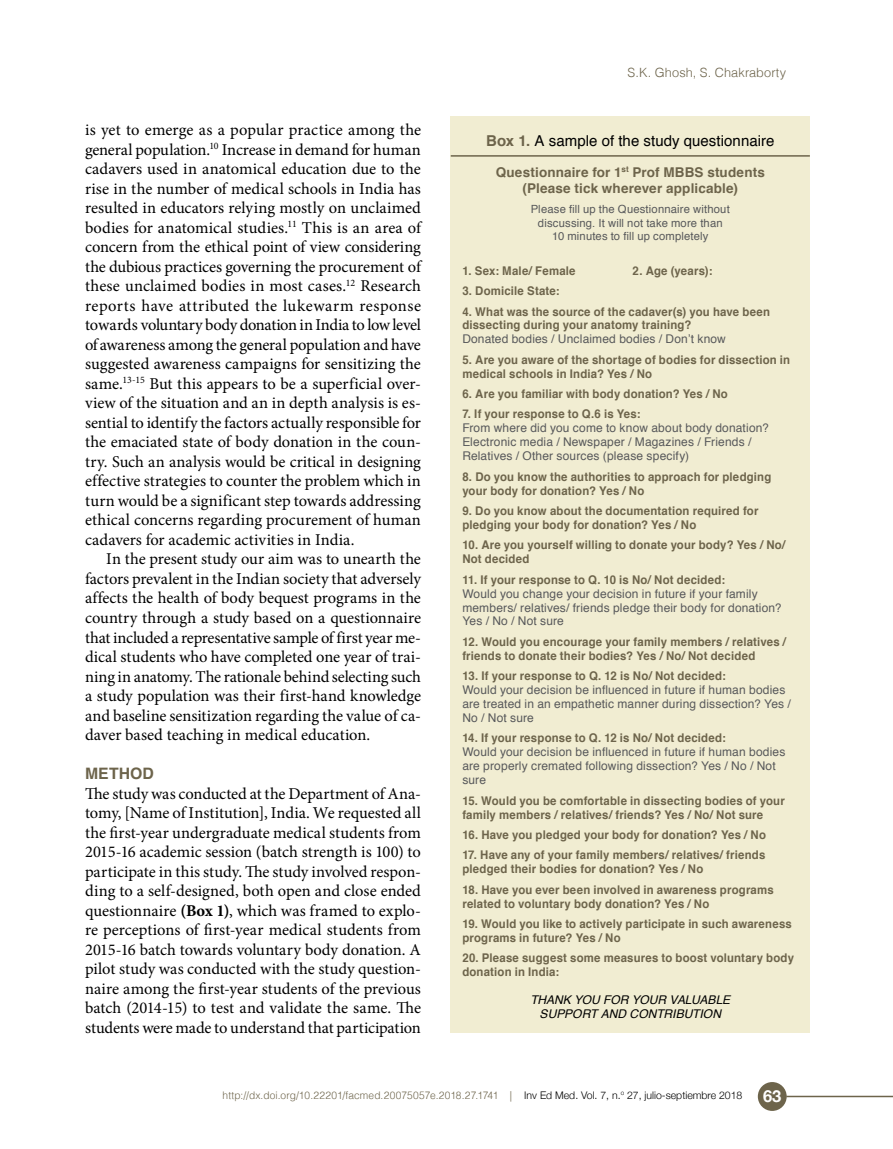
<style>
.page{position:relative;width:893px;height:1149px;background:#fff}
.page>*{position:absolute;margin:0;border:0;box-sizing:border-box;transform-origin:0 0}
.t1{font:16.5px/19.5px "Minion Pro";letter-spacing:-.005em;color:#000;text-align:justify}
.t2{font:700 16.5px "Helvetica Neue";color:#fff}
.t3{font:700 15.75px "Helvetica";letter-spacing:.01em;color:#6d644b}
.t4{font:15px "Helvetica";letter-spacing:.005em;color:#000}
.t5{font:700 13.5px/16.2px "Helvetica";letter-spacing:.01em;color:#6d644b;text-align:center}
.t6{font:300 12.75px "Helvetica";letter-spacing:.005em;color:#6d644b}
.t7{font:700 12px/14px "Helvetica";letter-spacing:.015em;color:#6d644b;scale:.95 1}
.t8{font:12px/14px "Helvetica";letter-spacing:.01em;color:#58595b}
.t9{font:italic 12px/14px "Helvetica";letter-spacing:-.005em;color:#000;text-align:center}
.t10{font:11.25px/13.5px "Helvetica";letter-spacing:.015em;color:#58595b;text-align:center}
.t11{font:300 10.5px "Helvetica";letter-spacing:.01em;color:#6d644b}
.t12{font:300 10.5px "Helvetica Neue";color:#000}
.s1{font-weight:700}
.s2{font-weight:700;color:#6d644b}
</style>
<div class="page">
<div style="left:758px;top:1081px;width:29px;height:29px;background:#6d644b;border-radius:50%"></div>
<hr style="left:786px;top:1095px;width:107px;height:1px;background:#6d644b">
<div style="left:451px;top:116px;width:359px;height:916px;background:#f1edd2"></div>
<hr style="left:451px;top:155px;width:359px;height:2px;background:#6d644b">
<p class="t1" style="left:85px;top:120px;width:337px">is yet to emerge as a popular practice among the general population.<sup>10</sup> Increase in demand for human cadavers used in anatomical education due to the rise in the number of medical schools in India has resulted in educators relying mostly on unclaimed bodies for anatomical studies.<sup>11</sup> This is an area of concern from the ethical point of view considering the dubious practices governing the procurement of these unclaimed bodies in most cases.<sup>12</sup> Research reports have attributed the lukewarm response towards voluntary body donation in India to low level of awareness among the general population and have suggested awareness campaigns for sensitizing the same.<sup>13-15</sup> But this appears to be a superficial over&shy;view of the situation and an in depth analysis is es&shy;sential to identify the factors actually responsible for the emaciated state of body donation in the coun&shy;try. Such an analysis would be critical in designing effective strategies to counter the problem which in turn would be a significant step towards addressing ethical concerns regarding procurement of human cadavers for academic activities in India.</p>
<p class="t1" style="left:85px;top:549px;width:337px;text-indent:21px">In the present study our aim was to unearth the factors prevalent in the Indian society that adversely affects the health of body bequest programs in the country through a study based on a questionnaire that included a representative sample of first year me&shy;dical students who have completed one year of trai&shy;ning in anatomy. The rationale behind selecting such a study population was their first-hand knowledge and baseline sensitization regarding the value of ca&shy;daver based teaching in medical education.</p>
<p class="t3" style="left:85px;top:760px;width:70px">METHOD</p>
<p class="t1" style="left:85px;top:783px;width:337px">The study was conducted at the Department of Ana&shy;tomy, [Name of Institution], India. We requested all the first-year undergraduate medical students from 2015-16 academic session (batch strength is 100) to participate in this study. The study involved respon&shy;ding to a self-designed, both open and close ended questionnaire <span class="s1">(Box 1)</span>, which was framed to explo&shy;re perceptions of first-year medical students from 2015-16 batch towards voluntary body donation. A pilot study was conducted with the study question&shy;naire among the first-year students of the previous batch (2014-15) to test and validate the same. The students were made to understand that participation</p>
<p class="t6" style="left:627px;top:61px;width:160px">S.K. Ghosh, S. Chakraborty</p>
<p class="t4" style="left:486px;top:129px;width:290px"><span class="s2">Box 1.</span> A sample of the study questionnaire</p>
<p class="t5" style="left:496px;top:164px;width:271px">Questionnaire for 1<sup>st</sup> Prof MBBS students (Please tick wherever applicable)</p>
<p class="t10" style="left:531px;top:203px;width:200px">Please fill up the Questionnaire without discussing. It will not take more than<br>10 minutes to fill up completely</p>
<p class="t7" style="left:462px;top:264px;width:121px">1. Sex: Male/ Female</p>
<p class="t7" style="left:633px;top:264px;width:86px">2. Age (years):</p>
<p class="t7" style="left:462px;top:284px;width:104px">3. Domicile State:</p>
<p class="t7" style="left:462px;top:304px;width:325px">4. What was the source of the cadaver(s) you have been dissecting during your anatomy training?</p>
<p class="t8" style="left:462px;top:332px;width:265px">Donated bodies / Unclaimed bodies / Don’t know</p>
<p class="t7" style="left:462px;top:352px;width:347px">5. Are you aware of the shortage of bodies for dissection in medical schools in India? Yes / No</p>
<p class="t7" style="left:462px;top:387px;width:281px">6. Are you familiar with body donation? Yes / No</p>
<p class="t7" style="left:462px;top:407px;width:189px">7. If your response to Q.6 is Yes:</p>
<p class="t8" style="left:462px;top:421px;width:308px">From where did you come to know about body donation?<br>Electronic media / Newspaper / Magazines / Friends /<br>Relatives / Other sources (please specify)</p>
<p class="t7" style="left:462px;top:469px;width:327px">8. Do you know the authorities to approach for pledging your body for donation? Yes / No</p>
<p class="t7" style="left:462px;top:504px;width:313px">9. Do you know about the documentation required for pledging your body for donation? Yes / No</p>
<p class="t7" style="left:462px;top:538px;width:342px">10. Are you yourself willing to donate your body? Yes / No/<br>Not decided</p>
<p class="t7" style="left:462px;top:572px;width:278px">11. If your response to Q. 10 is No/ Not decided:</p>
<p class="t8" style="left:462px;top:586px;width:321px">Would you change your decision in future if your family members/ relatives/ friends pledge their body for donation?<br>Yes / No / Not sure</p>
<p class="t7" style="left:462px;top:634px;width:342px">12. Would you encourage your family members / relatives / friends to donate their bodies? Yes / No/ Not decided</p>
<p class="t7" style="left:462px;top:669px;width:279px">13. If your response to Q. 12 is No/ Not decided:</p>
<p class="t8" style="left:462px;top:683px;width:330px">Would your decision be influenced in future if human bodies are treated in an empathetic manner during dissection? Yes /<br>No / Not sure</p>
<p class="t7" style="left:462px;top:731px;width:279px">14. If your response to Q. 12 is No/ Not decided:</p>
<p class="t8" style="left:462px;top:745px;width:324px">Would your decision be influenced in future if human bodies are properly cremated following dissection? Yes / No / Not sure</p>
<p class="t7" style="left:462px;top:793px;width:341px">15. Would you be comfortable in dissecting bodies of your family members / relatives/ friends? Yes / No/ Not sure</p>
<p class="t7" style="left:462px;top:827px;width:321px">16. Have you pledged your body for donation? Yes / No</p>
<p class="t7" style="left:462px;top:847px;width:321px">17. Have any of your family members/ relatives/ friends pledged their bodies for donation? Yes / No</p>
<p class="t7" style="left:462px;top:882px;width:329px">18. Have you ever been involved in awareness programs related to voluntary body donation? Yes / No</p>
<p class="t7" style="left:462px;top:916px;width:348px">19. Would you like to actively participate in such awareness programs in future? Yes / No</p>
<p class="t7" style="left:462px;top:950px;width:351px">20. Please suggest some measures to boost voluntary body donation in India:</p>
<p class="t9" style="left:530px;top:992px;width:201px">THANK YOU FOR YOUR VALUABLE<br>SUPPORT AND CONTRIBUTION</p>
<p class="t11" style="left:223px;top:1085px;width:291px">http://dx.doi.org/10.22201/facmed.20075057e.2018.27.1741 |</p>
<p class="t12" style="left:524px;top:1085px;width:220px">Inv Ed Med. Vol. 7, n.<sup>o</sup> 27, julio-septiembre 2018</p>
<p class="t2" style="left:763px;top:1083px;width:20px">63</p>
</div>
